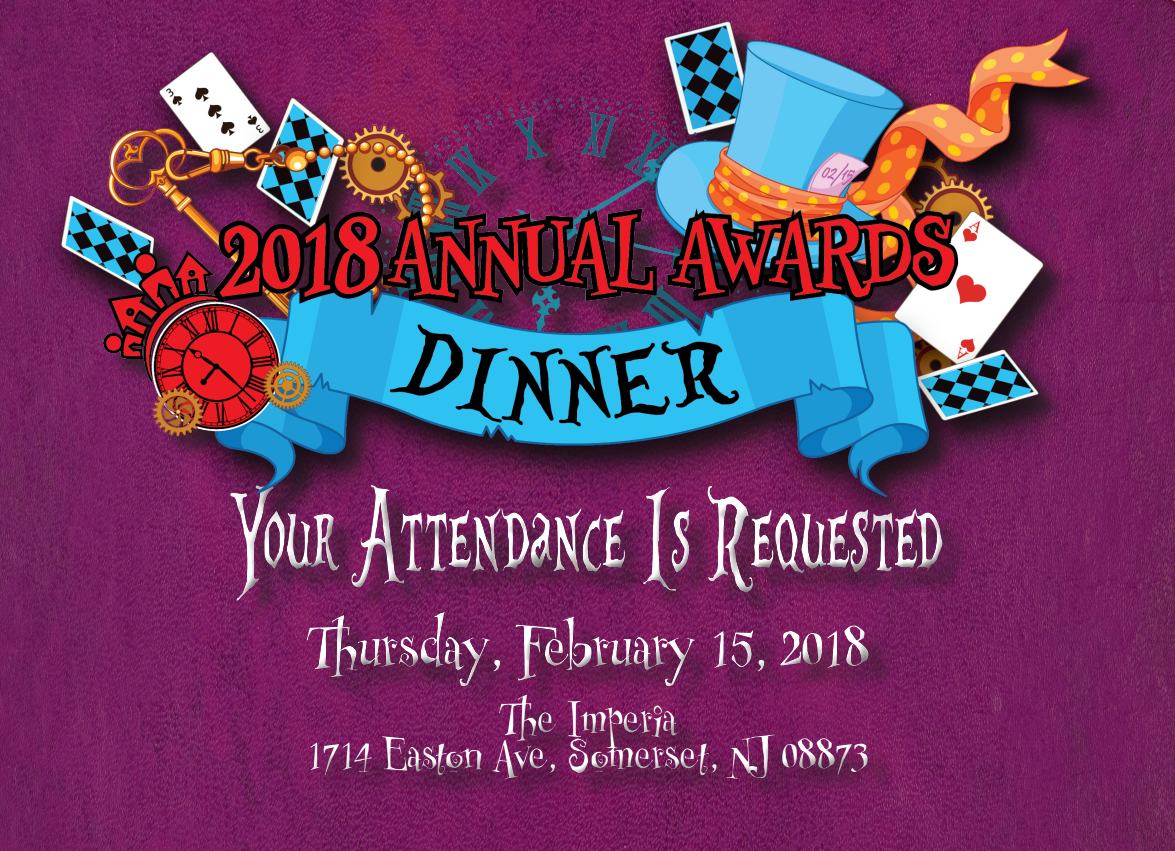
<style>
.page{position:relative;width:1175px;height:851px;background:#fff}
.page>*{position:absolute;margin:0;border:0;box-sizing:border-box;transform-origin:0 0}
.t1{font:144px "Alicein Wonderland";color:#fff;scale:.5 1}
.t2{font:54px "Professor Minty";color:#fff}
.t3{font:40.5px/36px "Professor Minty";color:#fff;text-align:center}
</style>
<div class="page">
<img style="left:0;top:0;width:1174px;height:850px">
<div style="left:235px;top:489px;width:734px;height:138px;background:#231f20;opacity:.75"></div>
<div style="left:217px;top:474px;width:742px;height:138px;background:#231f20;opacity:.75"></div>
<div style="left:311px;top:616px;width:585px;height:190px;background:#231f20;opacity:.75"></div>
<div style="left:293px;top:608px;width:591px;height:187px;background:#231f20;opacity:.75"></div>
<div style="left:43px;top:16px;width:1097px;height:538px;background:#231f20;opacity:.75"></div>
<img style="left:33px;top:0;width:1092px;height:536px">
<h1 class="t1" style="left:231px;top:461px;width:1425px">Your Attendance Is Requested</h1>
<h2 class="t2" style="left:305px;top:610px;width:565px">Thursday, February 15, 2018</h2>
<p class="t3" style="left:307px;top:703px;width:562px">The Imperia<br>1714 Easton Ave, Somerset, NJ 08873</p>
</div>
